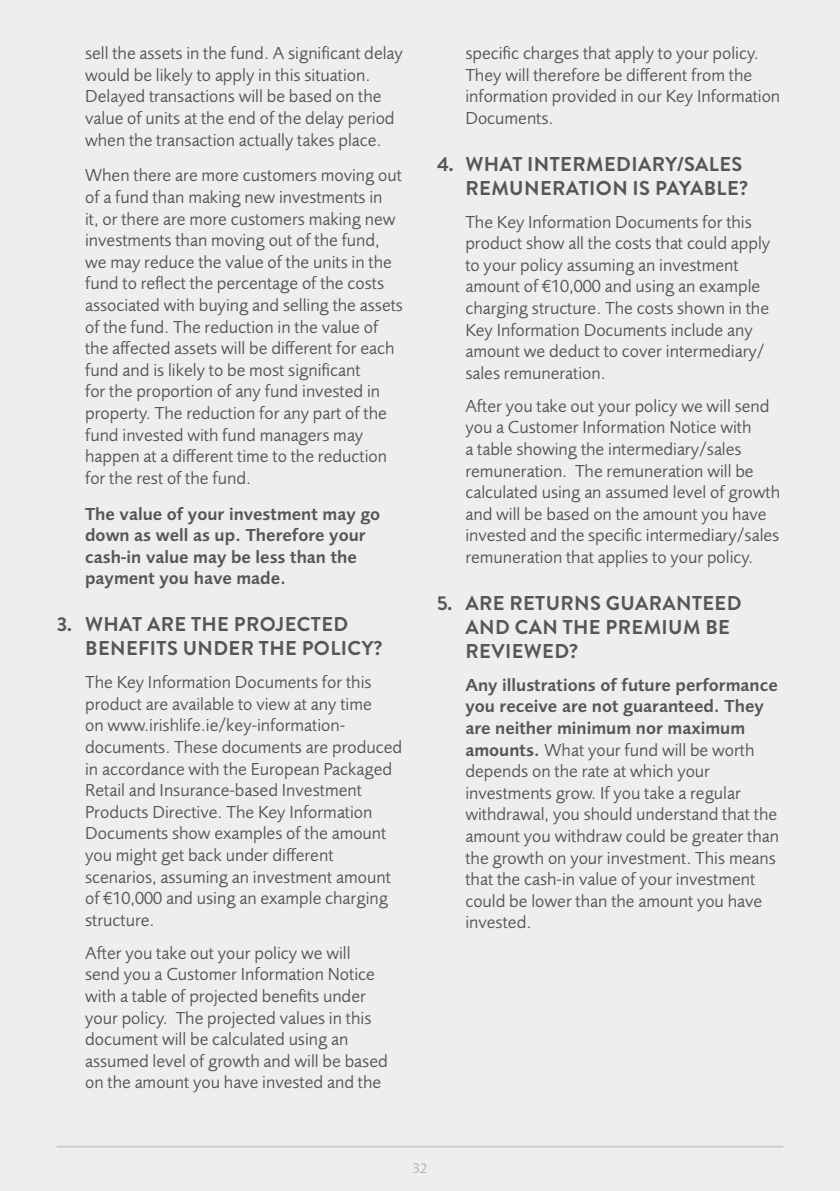
<style>
.page{position:relative;width:840px;height:1191px;background:#fff}
.page>*{position:absolute;margin:0;border:0;box-sizing:border-box;transform-origin:0 0}
.t1{font:700 20px/24px "Brandon Grotesque";letter-spacing:.02em;color:#565655}
.t2{font:18px/21.6px "Foundry Sans";color:#565655}
.t3{font:600 18px/21.6px "Foundry Sans";color:#565655}
.t4{font:300 14px "Foundry Sans";color:#9a9999}
.s1{font-weight:600}
</style>
<div class="page">
<div style="left:0;top:0;width:839px;height:1191px;background:#eee"></div>
<hr style="left:57px;top:1145px;width:725px;height:2px;background:#ccc">
<p class="t2" style="left:85px;top:43px;width:319px">sell the assets in the fund. A significant delay would be likely to apply in this situation.<br>Delayed transactions will be based on the value of units at the end of the delay period when the transaction actually takes place.</p>
<p class="t2" style="left:85px;top:165px;width:319px">When there are more customers moving out of a fund than making new investments in<br>it, or there are more customers making new investments than moving out of the fund, we may reduce the value of the units in the fund to reflect the percentage of the costs associated with buying and selling the assets of the fund. The reduction in the value of the affected assets will be different for each fund and is likely to be most significant<br>for the proportion of any fund invested in property. The reduction for any part of the fund invested with fund managers may happen at a different time to the reduction for the rest of the fund.</p>
<p class="t3" style="left:85px;top:503px;width:296px">The value of your investment may go down as well as up. Therefore your cash-in value may be less than the payment you have made.</p>
<p class="t1" style="left:85px;top:612px;width:298px;text-indent:-28px">3. WHAT ARE THE PROJECTED<br>BENEFITS UNDER THE POLICY?</p>
<p class="t2" style="left:85px;top:671px;width:318px">The Key Information Documents for this product are available to view at any time<br>on www.irishlife.ie/key-information&shy;documents. These documents are produced in accordance with the European Packaged Retail and Insurance-based Investment Products Directive. The Key Information Documents show examples of the amount you might get back under different scenarios, assuming an investment amount of €10,000 and using an example charging structure.</p>
<p class="t2" style="left:85px;top:942px;width:304px">After you take out your policy we will send you a Customer Information Notice with a table of projected benefits under your policy. The projected values in this document will be calculated using an assumed level of growth and will be based on the amount you have invested and the</p>
<p class="t2" style="left:465px;top:43px;width:316px">specific charges that apply to your policy.<br>They will therefore be different from the information provided in our Key Information Documents.</p>
<p class="t1" style="left:437px;top:152px;width:312px;text-align:right">4. WHAT INTERMEDIARY/SALES<br>REMUNERATION IS PAYABLE?</p>
<p class="t2" style="left:465px;top:211px;width:306px">The Key Information Documents for this product show all the costs that could apply to your policy assuming an investment amount of €10,000 and using an example charging structure. The costs shown in the Key Information Documents include any amount we deduct to cover intermediary/ sales remuneration.</p>
<p class="t2" style="left:465px;top:395px;width:316px">After you take out your policy we will send you a Customer Information Notice with<br>a table showing the intermediary/sales remuneration. The remuneration will be calculated using an assumed level of growth and will be based on the amount you have invested and the specific intermediary/sales remuneration that applies to your policy.</p>
<p class="t1" style="left:465px;top:591px;width:277px;text-indent:-28px">5. ARE RETURNS GUARANTEED<br>AND CAN THE PREMIUM BE<br>REVIEWED?</p>
<p class="t2" style="left:465px;top:674px;width:315px"><span class="s1">Any illustrations of future performance you receive are not guaranteed. They are neither minimum nor maximum amounts.</span> What your fund will be worth depends on the rate at which your investments grow. If you take a regular withdrawal, you should understand that the amount you withdraw could be greater than the growth on your investment. This means that the cash-in value of your investment could be lower than the amount you have invested.</p>
<p class="t4" style="left:413px;top:1160px;width:15px">32</p>
</div>
